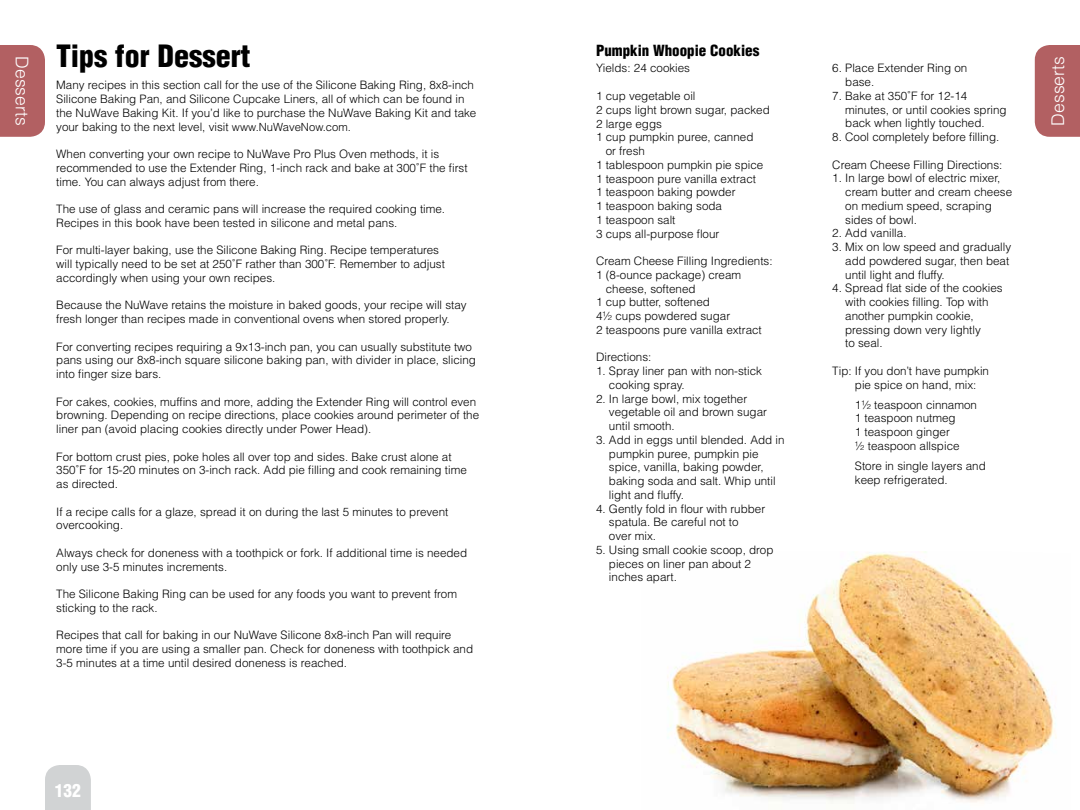
<style>
.page{position:relative;width:1080px;height:810px;background:#fff}
.page>*{position:absolute;margin:0;border:0;box-sizing:border-box;transform-origin:0 0}
.t1{font:900 condensed 30px "Helvetica LT Std";color:#000}
.t2{font:300 17.5px "Helvetica LT Std";color:#fff}
.t3{font:900 condensed 17.5px "Helvetica LT Std";color:#fff}
.t4{font:900 condensed 15px "Helvetica LT Std";color:#000}
.t5{font:300 11.62px/13.8px "Helvetica LT Std";color:#000}
.s1{font-size:11.25px}
</style>
<div class="page">
<div style="left:45px;top:765px;width:46px;height:45px;background:#d1d3d4"></div>
<div style="left:0;top:45px;width:45px;height:92px;background:#b26062"></div>
<div style="left:1035px;top:45px;width:45px;height:92px;background:#b26062"></div>
<img style="left:667px;top:551px;width:390px;height:253px">
<h1 class="t1" style="left:56px;top:37px;width:196px">Tips for Dessert</h1>
<p class="t5" style="left:56px;top:78px;width:422px">Many recipes in this section call for the use of the Silicone Baking Ring, 8x8-inch Silicone Baking Pan, and Silicone Cupcake Liners, all of which can be found in the NuWave Baking Kit. If you’d like to purchase the NuWave Baking Kit and take your baking to the next level, visit <span class="s1">www.NuWaveNow.com.</span></p>
<p class="t5" style="left:56px;top:147px;width:413px">When converting your own recipe to NuWave Pro Plus Oven methods, it is recommended to use the Extender Ring, 1-inch rack and bake at 300˚F the first time. You can always adjust from there.</p>
<p class="t5" style="left:56px;top:202px;width:390px">The use of glass and ceramic pans will increase the required cooking time.<br>Recipes in this book have been tested in silicone and metal pans.</p>
<p class="t5" style="left:56px;top:243px;width:390px">For multi-layer baking, use the Silicone Baking Ring. Recipe temperatures will typically need to be set at 250˚F rather than 300˚F. Remember to adjust accordingly when using your own recipes.</p>
<p class="t5" style="left:56px;top:298px;width:412px">Because the NuWave retains the moisture in baked goods, your recipe will stay fresh longer than recipes made in conventional ovens when stored properly.</p>
<p class="t5" style="left:56px;top:340px;width:421px">For converting recipes requiring a 9x13-inch pan, you can usually substitute two pans using our 8x8-inch square silicone baking pan, with divider in place, slicing into finger size bars.</p>
<p class="t5" style="left:56px;top:395px;width:424px">For cakes, cookies, muffins and more, adding the Extender Ring will control even browning. Depending on recipe directions, place cookies around perimeter of the liner pan (avoid placing cookies directly under Power Head).</p>
<p class="t5" style="left:56px;top:450px;width:412px">For bottom crust pies, poke holes all over top and sides. Bake crust alone at<br>350˚F for 15-20 minutes on 3-inch rack. Add pie filling and cook remaining time as directed.</p>
<p class="t5" style="left:56px;top:505px;width:394px">If a recipe calls for a glaze, spread it on during the last 5 minutes to prevent overcooking.</p>
<p class="t5" style="left:56px;top:546px;width:412px">Always check for doneness with a toothpick or fork. If additional time is needed only use 3-5 minutes increments.</p>
<p class="t5" style="left:56px;top:587px;width:402px">The Silicone Baking Ring can be used for any foods you want to prevent from sticking to the rack.</p>
<p class="t5" style="left:56px;top:628px;width:418px">Recipes that call for baking in our NuWave Silicone 8x8-inch Pan will require more time if you are using a smaller pan. Check for doneness with toothpick and<br>3-5 minutes at a time until desired doneness is reached.</p>
<p class="t4" style="left:596px;top:41px;width:165px">Pumpkin Whoopie Cookies</p>
<p class="t5" style="left:596px;top:61px;width:96px">Yields: 24 cookies</p>
<p class="t5" style="left:596px;top:89px;width:101px">1 cup vegetable oil</p>
<p class="t5" style="left:596px;top:103px;width:175px">2 cups light brown sugar, packed</p>
<p class="t5" style="left:596px;top:116px;width:67px">2 large eggs</p>
<p class="t5" style="left:596px;top:130px;width:159px">1 cup pumpkin puree, canned</p>
<p class="t5" style="left:606px;top:144px;width:41px">or fresh</p>
<p class="t5" style="left:596px;top:158px;width:169px">1 tablespoon pumpkin pie spice</p>
<p class="t5" style="left:596px;top:171px;width:162px">1 teaspoon pure vanilla extract</p>
<p class="t5" style="left:596px;top:185px;width:141px">1 teaspoon baking powder</p>
<p class="t5" style="left:596px;top:199px;width:127px">1 teaspoon baking soda</p>
<p class="t5" style="left:596px;top:213px;width:81px">1 teaspoon salt</p>
<p class="t5" style="left:596px;top:226px;width:125px">3 cups all-purpose flour</p>
<p class="t5" style="left:596px;top:254px;width:178px">Cream Cheese Filling Ingredients:</p>
<p class="t5" style="left:596px;top:268px;width:147px">1 (8-ounce package) cream</p>
<p class="t5" style="left:606px;top:281px;width:91px">cheese, softened</p>
<p class="t5" style="left:596px;top:295px;width:115px">1 cup butter, softened</p>
<p class="t5" style="left:596px;top:309px;width:136px">4½ cups powdered sugar</p>
<p class="t5" style="left:596px;top:323px;width:167px">2 teaspoons pure vanilla extract</p>
<p class="t5" style="left:596px;top:350px;width:57px">Directions:</p>
<p class="t5" style="left:609px;top:364px;width:155px;text-indent:-13px">1. Spray liner pan with non-stick cooking spray.</p>
<p class="t5" style="left:609px;top:391px;width:160px;text-indent:-13px">2. In large bowl, mix together vegetable oil and brown sugar until smooth.</p>
<p class="t5" style="left:609px;top:433px;width:177px;text-indent:-13px">3. Add in eggs until blended. Add in pumpkin puree, pumpkin pie spice, vanilla, baking powder, baking soda and salt. Whip until light and fluffy.</p>
<p class="t5" style="left:609px;top:501px;width:158px;text-indent:-13px">4. Gently fold in flour with rubber spatula. Be careful not to<br>over mix.</p>
<p class="t5" style="left:609px;top:543px;width:166px;text-indent:-13px">5. Using small cookie scoop, drop pieces on liner pan about 2 inches apart.</p>
<h2 class="t2" style="left:33px;top:56px;width:71px;rotate:90deg">Desserts</h2>
<h2 class="t2" style="left:1047px;top:126px;width:71px;rotate:-90deg">Desserts</h2>
<p class="t5" style="left:845px;top:61px;width:124px;text-indent:-13px">6. Place Extender Ring on base.</p>
<p class="t5" style="left:845px;top:89px;width:163px;text-indent:-13px">7. Bake at 350˚F for 12-14 minutes, or until cookies spring back when lightly touched.</p>
<p class="t5" style="left:832px;top:130px;width:169px">8. Cool completely before filling.</p>
<p class="t5" style="left:832px;top:158px;width:172px">Cream Cheese Filling Directions:</p>
<p class="t5" style="left:845px;top:171px;width:168px;text-indent:-13px">1. In large bowl of electric mixer, cream butter and cream cheese on medium speed, scraping sides of bowl.</p>
<p class="t5" style="left:832px;top:226px;width:76px">2. Add vanilla.</p>
<p class="t5" style="left:845px;top:240px;width:168px;text-indent:-13px">3. Mix on low speed and gradually add powdered sugar, then beat until light and fluffy.</p>
<p class="t5" style="left:845px;top:281px;width:159px;text-indent:-13px">4. Spread flat side of the cookies with cookies filling. Top with another pumpkin cookie, pressing down very lightly<br>to seal.</p>
<p class="t5" style="left:855px;top:364px;width:136px;text-indent:-23px">Tip: If you don’t have pumpkin pie spice on hand, mix:</p>
<p class="t5" style="left:855px;top:397px;width:124px">1½ teaspoon cinnamon<br>1 teaspoon nutmeg<br>1 teaspoon ginger<br>½ teaspoon allspice</p>
<p class="t5" style="left:855px;top:459px;width:132px">Store in single layers and keep refrigerated.</p>
<h2 class="t3" style="left:55px;top:780px;width:28px">132</h2>
</div>
